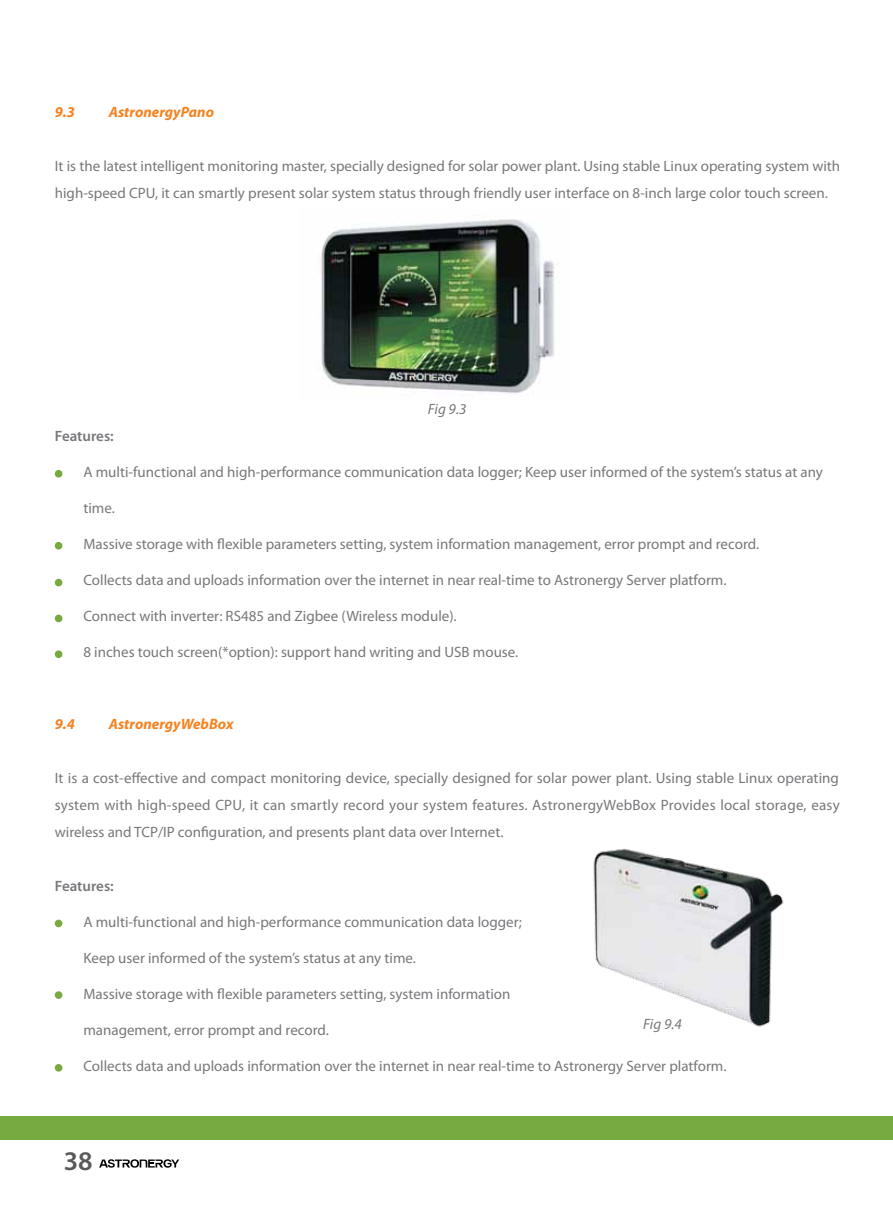
<style>
.page{position:relative;width:893px;height:1212px;background:#fff}
.page>*{position:absolute;margin:0;border:0;box-sizing:border-box;transform-origin:0 0}
.t1{font:600 27px "Myriad Pro";color:#58595b}
.t2{font:15px/27px "Myriad Pro";color:#77787b}
.t3{font:italic 700 15px "Myriad Pro";color:#f58220}
.t4{font:600 15px "Myriad Pro";color:#77787b}
.t5{font:italic 15px "Myriad Pro";letter-spacing:-.01em;color:#77787b}
</style>
<div class="page">
<svg style="left:99px;top:1159px;width:80px;height:8px"></svg>
<div style="left:0;top:1116px;width:893px;height:24px;background:#78aa42"></div>
<img style="left:320px;top:219px;width:235px;height:175px">
<div style="left:55px;top:470px;width:7px;height:7px;background:#78aa42;border-radius:50%"></div>
<div style="left:55px;top:542px;width:7px;height:7px;background:#78aa42;border-radius:50%"></div>
<div style="left:55px;top:615px;width:7px;height:7px;background:#78aa42;border-radius:50%"></div>
<div style="left:55px;top:579px;width:7px;height:7px;background:#78aa42;border-radius:50%"></div>
<div style="left:55px;top:650px;width:7px;height:8px;background:#78aa42;border-radius:50%"></div>
<img style="left:593px;top:848px;width:191px;height:179px">
<div style="left:55px;top:919px;width:7px;height:8px;background:#78aa42;border-radius:50%"></div>
<div style="left:55px;top:991px;width:7px;height:8px;background:#78aa42;border-radius:50%"></div>
<div style="left:55px;top:1064px;width:7px;height:7px;background:#78aa42;border-radius:50%"></div>
<p class="t3" style="left:55px;top:103px;width:22px">9.3</p>
<p class="t3" style="left:109px;top:103px;width:107px">AstronergyPano</p>
<p class="t2" style="left:55px;top:153px;width:787px">It is the latest intelligent monitoring master, specially designed for solar power plant. Using stable Linux operating system with high-speed CPU, it can smartly present solar system status through friendly user interface on 8-inch large color touch screen.</p>
<p class="t5" style="left:428px;top:400px;width:40px">Fig 9.3</p>
<p class="t4" style="left:55px;top:427px;width:61px">Features:</p>
<p class="t2" style="left:83px;top:459px;width:741px">A multi-functional and high-performance communication data logger; Keep user informed of the system’s status at any</p>
<p class="t2" style="left:83px;top:495px;width:33px">time.</p>
<p class="t2" style="left:83px;top:531px;width:677px">Massive storage with flexible parameters setting, system information management, error prompt and record.</p>
<p class="t2" style="left:83px;top:567px;width:645px">Collects data and uploads information over the internet in near real-time to Astronergy Server platform.</p>
<p class="t2" style="left:83px;top:603px;width:375px">Connect with inverter: RS485 and Zigbee (Wireless module).</p>
<p class="t2" style="left:83px;top:639px;width:436px">8 inches touch screen(*option): support hand writing and USB mouse.</p>
<p class="t3" style="left:55px;top:715px;width:22px">9.4</p>
<p class="t3" style="left:109px;top:715px;width:126px">AstronergyWebBox</p>
<p class="t2" style="left:55px;top:765px;width:786px;text-align:justify">It is a cost-effective and compact monitoring device, specially designed for solar power plant. Using stable Linux operating system with high-speed CPU, it can smartly record your system features. AstronergyWebBox Provides local storage, easy wireless and TCP/IP configuration, and presents plant data over Internet.</p>
<p class="t4" style="left:55px;top:877px;width:61px">Features:</p>
<p class="t2" style="left:83px;top:909px;width:440px">A multi-functional and high-performance communication data logger;</p>
<p class="t2" style="left:83px;top:945px;width:334px">Keep user informed of the system’s status at any time.</p>
<p class="t2" style="left:83px;top:981px;width:429px">Massive storage with flexible parameters setting, system information</p>
<p class="t2" style="left:83px;top:1017px;width:247px">management, error prompt and record.</p>
<p class="t2" style="left:83px;top:1053px;width:645px">Collects data and uploads information over the internet in near real-time to Astronergy Server platform.</p>
<p class="t5" style="left:643px;top:1015px;width:40px">Fig 9.4</p>
<h1 class="t1" style="left:64px;top:1143px;width:30px">38</h1>
</div>
